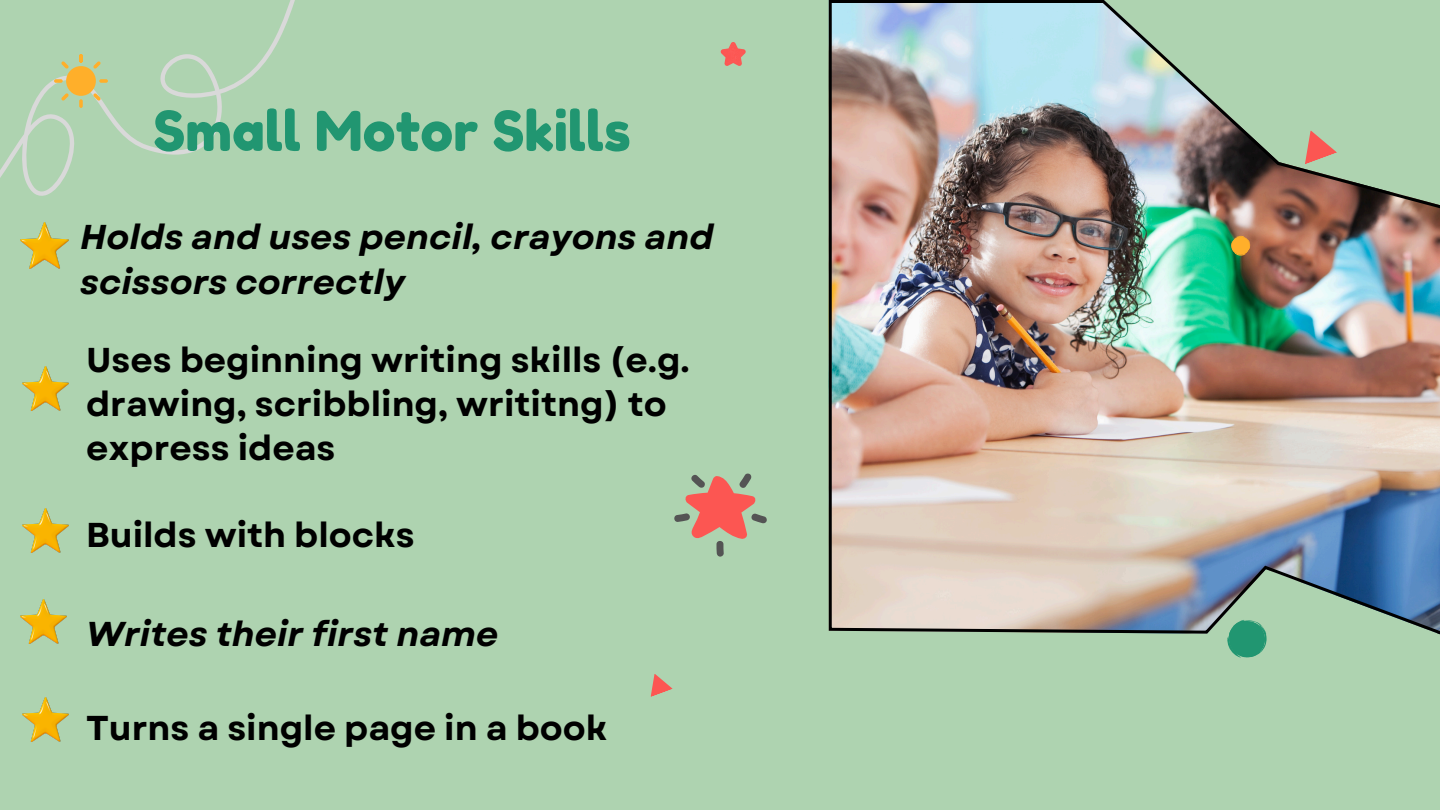
<style>
.page{position:relative;width:1440px;height:810px;background:#aed3b0}
.page>*{position:absolute;margin:0;border:0;box-sizing:border-box;transform-origin:0 0}
.t1{font:55px "Fredoka One";color:#219671}
.t2{font:700 34.5px/44.2px "Garet";color:#000}
.t3{font:italic 700 34.5px/44.2px "Garet";color:#000}
</style>
<div class="page">
<svg style="left:720px;top:42px;width:26px;height:24px"></svg>
<img style="left:829px;top:0;width:611px;height:635px">
<svg style="left:0;top:0;width:295px;height:196px"></svg>
<svg style="left:674px;top:473px;width:93px;height:84px"></svg>
<svg style="left:1227px;top:620px;width:40px;height:38px"></svg>
<svg style="left:1227px;top:232px;width:27px;height:27px"></svg>
<svg style="left:651px;top:674px;width:22px;height:23px"></svg>
<svg style="left:1305px;top:130px;width:32px;height:34px"></svg>
<svg style="left:54px;top:54px;width:54px;height:54px"></svg>
<img style="left:21px;top:223px;width:47px;height:46px">
<img style="left:23px;top:366px;width:45px;height:45px">
<img style="left:23px;top:508px;width:45px;height:45px">
<img style="left:21px;top:599px;width:46px;height:45px">
<img style="left:23px;top:697px;width:45px;height:44px">
<p class="t1" style="left:153px;top:97px;width:479px">Small Motor Skills</p>
<p class="t3" style="left:80px;top:215px;width:635px">Holds and uses pencil, crayons and scissors correctly</p>
<h1 class="t2" style="left:86px;top:338px;width:605px">Uses beginning writing skills (e.g. drawing, scribbling, writitng) to express ideas</h1>
<p class="t2" style="left:86px;top:513px;width:330px">Builds with blocks</p>
<p class="t3" style="left:86px;top:612px;width:414px">Writes their first name</p>
<p class="t2" style="left:86px;top:706px;width:523px">Turns a single page in a book</p>
</div>
